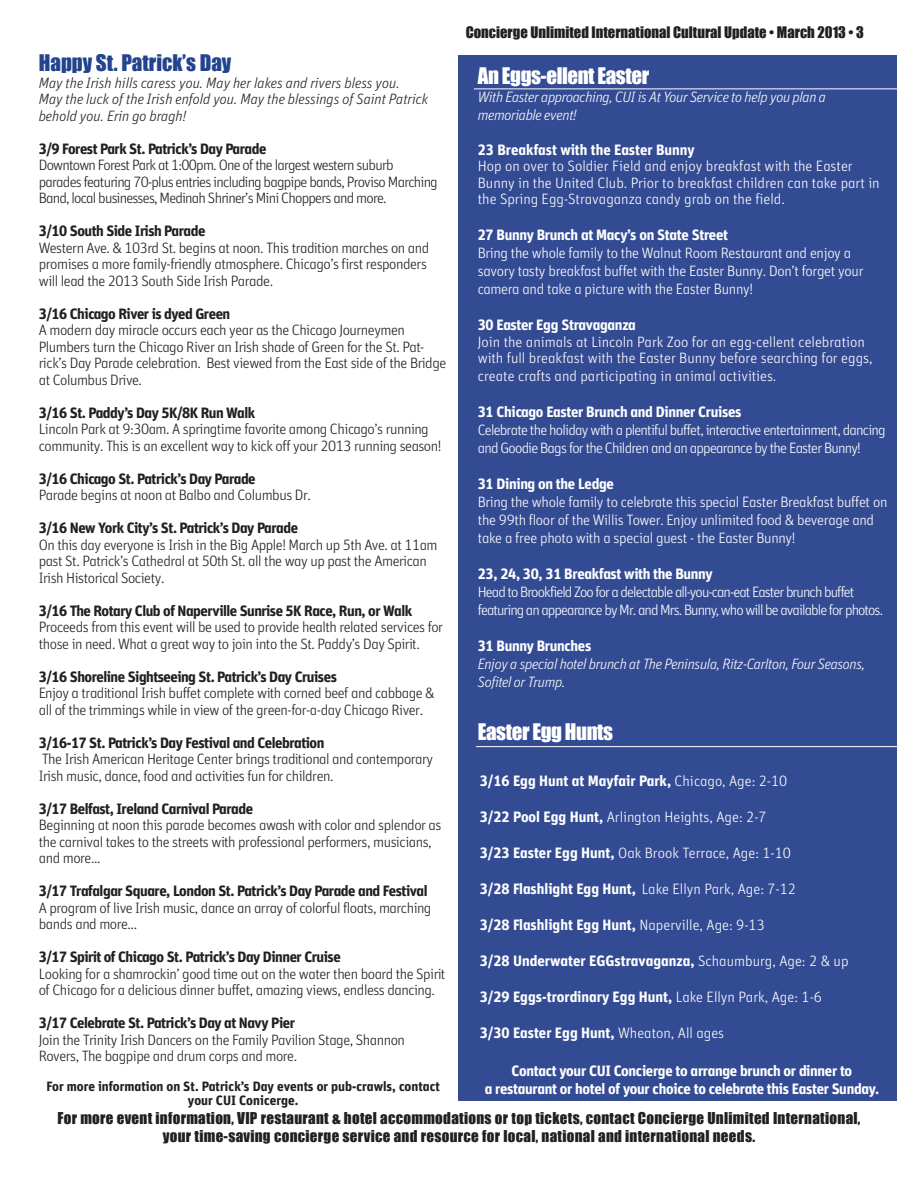
<style>
.page{position:relative;width:918px;height:1188px;background:#fff}
.page>*{position:absolute;margin:0;border:0;box-sizing:border-box;transform-origin:0 0}
.t1{font:21px "Impact";letter-spacing:-.02em;color:#fff}
.t2{font:21px "Impact";color:#23438e}
.t3{font:300 15px/16.5px "Hewitt Unit";letter-spacing:-.03em;color:#231f20}
.t4{font:700 15px "Hewitt Unit";letter-spacing:-.03em;color:#231f20}
.t5{font:300 15px/16.5px "Hewitt Unit";color:#fff}
.t6{font:300 15px/18px "Hewitt Unit";letter-spacing:-.02em;color:#fff}
.t7{font:700 15px "Hewitt Unit";color:#fff}
.t8{font:700 15px "Hewitt Unit";letter-spacing:-.02em;color:#fff}
.t9{font:15px/18px "Impact";letter-spacing:.02em;color:#231f20;text-align:center}
.t10{font:300 15px/16.5px "Hewitt Unit";letter-spacing:-.05em;color:#231f20}
.t11{font:italic 300 15px/18px "Hewitt Unit";letter-spacing:-.02em;color:#fff}
.t12{font:italic 300 15px/16.5px "Hewitt Unit";color:#231f20}
.t13{font:300 15px/18px "Hewitt Unit";letter-spacing:-.06em;color:#fff}
.t14{font:300 15px/18px "Hewitt Unit";letter-spacing:-.05em;color:#fff}
.t15{font:14.7px "Impact";color:#231f20}
.t16{font:700 13.5px/13.5px "Hewitt Unit";color:#231f20;text-align:center}
.s1{font-weight:700}
.s2{font-weight:300}
</style>
<div class="page">
<div style="left:459px;top:55px;width:438px;height:1045px;background:#334b93"></div>
<hr style="left:474px;top:88px;width:426px;height:1px;background:#fff">
<hr style="left:476px;top:746px;width:426px;height:1px;background:#fff">
<p class="t2" style="left:39px;top:47px;width:194px">Happy St. Patrick’s Day</p>
<p class="t12" style="left:39px;top:74px;width:363px">May the Irish hills caress you. May her lakes and rivers bless you.</p>
<p class="t12" style="left:39px;top:91px;width:391px">May the luck of the Irish enfold you. May the blessings of Saint Patrick behold you. Erin go bragh!</p>
<p class="t4" style="left:39px;top:139px;width:229px">3/9 Forest Park St. Patrick’s Day Parade</p>
<p class="t10" style="left:39px;top:157px;width:356px">Downtown Forest Park at 1:00pm. One of the largest western suburb</p>
<p class="t10" style="left:39px;top:173px;width:400px">parades featuring 70-plus entries including bagpipe bands, Proviso Marching<br>Band, local businesses, Medinah Shriner’s Mini Choppers and more.</p>
<p class="t4" style="left:39px;top:221px;width:168px">3/10 South Side Irish Parade</p>
<p class="t3" style="left:39px;top:239px;width:392px">Western Ave. &amp; 103rd St. begins at noon. This tradition marches on and promises a more family-friendly atmosphere. Chicago’s first responders will lead the 2013 South Side Irish Parade.</p>
<p class="t4" style="left:39px;top:304px;width:193px">3/16 Chicago River is dyed Green</p>
<p class="t3" style="left:39px;top:322px;width:368px">A modern day miracle occurs each year as the Chicago Journeymen</p>
<p class="t3" style="left:39px;top:338px;width:409px">Plumbers turn the Chicago River an Irish shade of Green for the St. Pat&shy;rick’s Day Parade celebration. Best viewed from the East side of the Bridge at Columbus Drive.</p>
<p class="t4" style="left:39px;top:403px;width:218px">3/16 St. Paddy’s Day 5K/8K Run Walk</p>
<p class="t3" style="left:39px;top:421px;width:404px">Lincoln Park at 9:30am. A springtime favorite among Chicago’s running community. This is an excellent way to kick off your 2013 running season!</p>
<p class="t4" style="left:39px;top:469px;width:218px">3/16 Chicago St. Patrick’s Day Parade</p>
<p class="t3" style="left:39px;top:487px;width:274px">Parade begins at noon at Balbo and Columbus Dr.</p>
<p class="t4" style="left:39px;top:518px;width:261px">3/16 New York City’s St. Patrick’s Day Parade</p>
<p class="t3" style="left:39px;top:536px;width:400px">On this day everyone is Irish in the Big Apple! March up 5th Ave. at 11am past St. Patrick’s Cathedral at 50th St. all the way up past the American<br>Irish Historical Society.</p>
<p class="t3" style="left:39px;top:602px;width:406px"><span class="s1">3/16 The Rotary Club of Naperville Sunrise 5K Race, Run, or Walk<br></span>Proceeds from this event will be used to provide health related services for those in need. What a great way to join into the St. Paddy’s Day Spirit.</p>
<p class="t4" style="left:39px;top:667px;width:300px">3/16 Shoreline Sightseeing St. Patrick’s Day Cruises</p>
<p class="t3" style="left:39px;top:685px;width:397px">Enjoy a traditional Irish buffet complete with corned beef and cabbage &amp; all of the trimmings while in view of the green-for-a-day Chicago River.</p>
<p class="t4" style="left:39px;top:733px;width:287px">3/16-17 St. Patrick’s Day Festival and Celebration</p>
<p class="t3" style="left:39px;top:751px;width:396px">The Irish American Heritage Center brings traditional and contemporary<br>Irish music, dance, food and activities fun for children.</p>
<p class="t4" style="left:39px;top:799px;width:216px">3/17 Belfast, Ireland Carnival Parade</p>
<p class="t3" style="left:39px;top:817px;width:404px">Beginning at noon this parade becomes awash with color and splendor as the carnival takes to the streets with professional performers, musicians, and more...</p>
<p class="t4" style="left:39px;top:881px;width:390px">3/17 Trafalgar Square, London St. Patrick’s Day Parade and Festival</p>
<p class="t3" style="left:39px;top:899px;width:394px">A program of live Irish music, dance an array of colorful floats, marching bands and more...</p>
<p class="t4" style="left:39px;top:947px;width:304px">3/17 Spirit of Chicago St. Patrick’s Day Dinner Cruise</p>
<p class="t3" style="left:39px;top:965px;width:408px">Looking for a shamrockin’ good time out on the water then board the Spirit of Chicago for a delicious dinner buffet, amazing views, endless dancing.</p>
<p class="t4" style="left:39px;top:1013px;width:258px">3/17 Celebrate St. Patrick’s Day at Navy Pier</p>
<p class="t3" style="left:39px;top:1031px;width:368px">Join the Trinity Irish Dancers on the Family Pavilion Stage, Shannon</p>
<p class="t3" style="left:39px;top:1048px;width:260px">Rovers, The bagpipe and drum corps and more.</p>
<p class="t16" style="left:46px;top:1079px;width:395px">For more information on St. Patrick’s Day events or pub-crawls, contact your CUI Conicerge.</p>
<p class="t15" style="left:466px;top:20px;width:400px">Concierge Unlimited International Cultural Update • March 2013 • 3</p>
<p class="t1" style="left:478px;top:60px;width:173px">An Eggs-ellent Easter</p>
<p class="t11" style="left:478px;top:88px;width:350px">With Easter approaching, CUI is At Your Service to help you plan a</p>
<p class="t11" style="left:478px;top:106px;width:100px">memoriable event!</p>
<p class="t7" style="left:478px;top:140px;width:218px">23 Breakfast with the Easter Bunny</p>
<p class="t5" style="left:478px;top:157px;width:403px">Hop on over to Soldier Field and enjoy breakfast with the Easter<br>Bunny in the United Club. Prior to breakfast children can take part in the Spring Egg-Stravaganza candy grab on the field.</p>
<p class="t8" style="left:478px;top:225px;width:252px">27 Bunny Brunch at Macy’s on State Street</p>
<p class="t6" style="left:478px;top:244px;width:387px">Bring the whole family to the Walnut Room Restaurant and enjoy a savory tasty breakfast buffet with the Easter Bunny. Don’t forget your camera and take a picture with the Easter Bunny!</p>
<p class="t8" style="left:478px;top:315px;width:160px">30 Easter Egg Stravaganza</p>
<p class="t5" style="left:478px;top:333px;width:396px">Join the animals at Lincoln Park Zoo for an egg-cellent celebration with full breakfast with the Easter Bunny before searching for eggs,</p>
<p class="t5" style="left:478px;top:367px;width:300px">create crafts and participating in animal activities.</p>
<p class="t8" style="left:478px;top:402px;width:265px">31 Chicago Easter Brunch and Dinner Cruises</p>
<p class="t14" style="left:478px;top:421px;width:409px">Celebrate the holiday with a plentiful buffet, interactive entertainment, dancing and Goodie Bags for the Children and an appearance by the Easter Bunny!</p>
<p class="t8" style="left:478px;top:474px;width:138px">31 Dining on the Ledge</p>
<p class="t6" style="left:478px;top:493px;width:411px">Bring the whole family to celebrate this special Easter Breakfast buffet on the 99th floor of the Willis Tower. Enjoy unlimited food &amp; beverage and take a free photo with a special guest - the Easter Bunny!</p>
<p class="t8" style="left:478px;top:564px;width:236px">23, 24, 30, 31 Breakfast with the Bunny</p>
<p class="t13" style="left:478px;top:583px;width:407px">Head to Brookfield Zoo for a delectable all-you-can-eat Easter brunch buffet featuring an appearance by Mr. and Mrs. Bunny, who will be available for photos.</p>
<p class="t8" style="left:478px;top:636px;width:115px">31 Bunny Brunches</p>
<p class="t11" style="left:478px;top:655px;width:389px">Enjoy a special hotel brunch at The Peninsula, Ritz-Carlton, Four Seasons,<br>Sofitel or Trump.</p>
<p class="t1" style="left:478px;top:716px;width:137px">Easter Egg Hunts</p>
<p class="t7" style="left:480px;top:771px;width:309px">3/16 Egg Hunt at Mayfair Park, <span class="s2">Chicago, Age: 2-10</span></p>
<p class="t5" style="left:480px;top:809px;width:288px"><span class="s1">3/22 Pool Egg Hunt,</span> Arlington Heights, Age: 2-7</p>
<p class="t5" style="left:480px;top:845px;width:313px"><span class="s1">3/23 Easter Egg Hunt,</span> Oak Brook Terrace, Age: 1-10</p>
<p class="t7" style="left:480px;top:879px;width:318px">3/28 Flashlight Egg Hunt, <span class="s2">Lake Ellyn Park, Age: 7-12</span></p>
<p class="t7" style="left:480px;top:915px;width:287px">3/28 Flashlight Egg Hunt, <span class="s2">Naperville, Age: 9-13</span></p>
<p class="t7" style="left:480px;top:951px;width:370px">3/28 Underwater EGGstravaganza, <span class="s2">Schaumburg, Age: 2 &amp; up</span></p>
<p class="t7" style="left:480px;top:987px;width:344px">3/29 Eggs-trordinary Egg Hunt, <span class="s2">Lake Ellyn Park, Age: 1-6</span></p>
<p class="t7" style="left:480px;top:1023px;width:246px">3/30 Easter Egg Hunt, <span class="s2">Wheaton, All ages</span></p>
<p class="t8" style="left:512px;top:1061px;width:342px">Contact your CUI Concierge to arrange brunch or dinner to</p>
<p class="t8" style="left:485px;top:1079px;width:396px">a restaurant or hotel of your choice to celebrate this Easter Sunday.</p>
<p class="t9" style="left:58px;top:1109px;width:804px">For more event information, VIP restaurant &amp; hotel accommodations or top tickets, contact Concierge Unlimited International, your time-saving concierge service and resource for local, national and international needs.</p>
</div>
